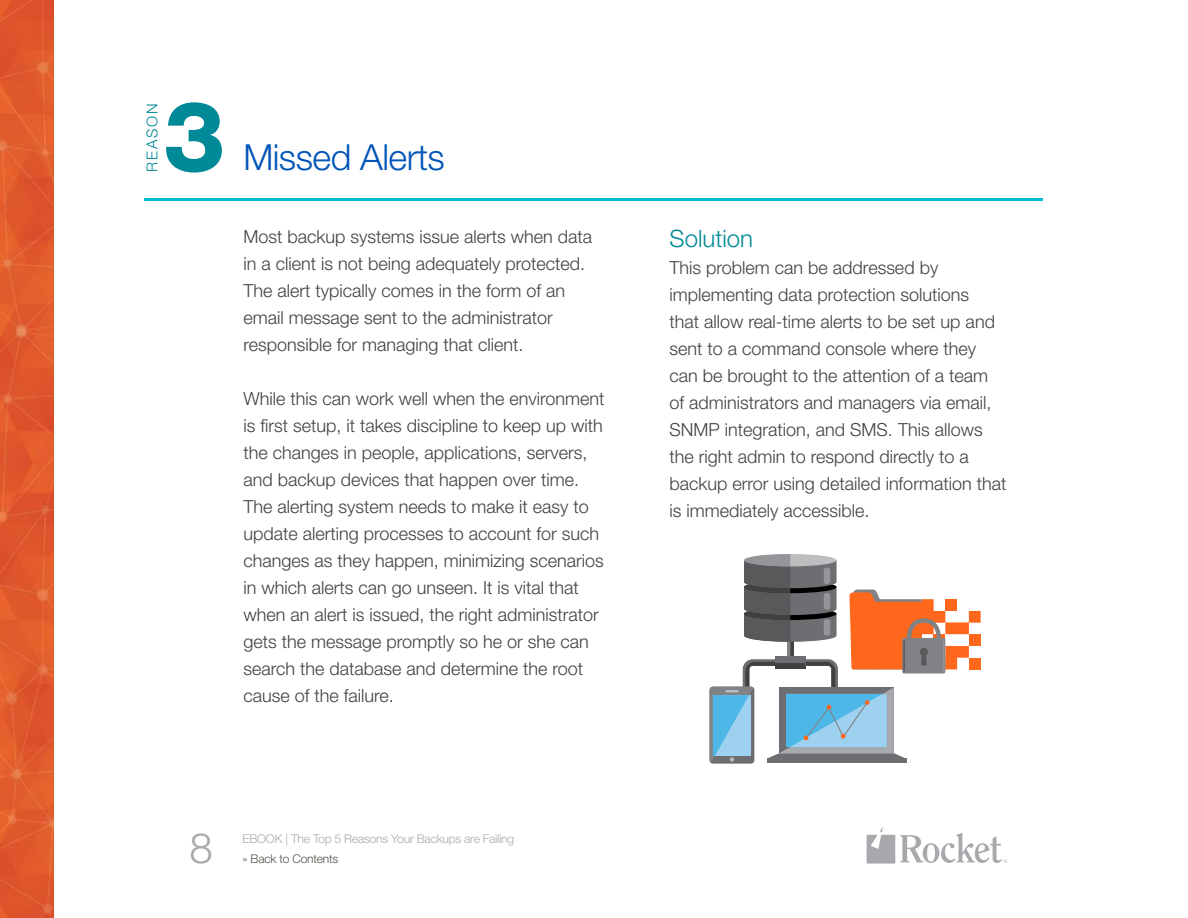
<style>
.page{position:relative;width:1188px;height:918px;background:#fff}
.page>*{position:absolute;margin:0;border:0;box-sizing:border-box;transform-origin:0 0}
.t1{font:800 98.25px "Helvetica Neue LT Std";color:#008996}
.t2{font:300 42px "Helvetica Neue LT Std";color:#a7a9ac}
.t3{font:300 36px "Helvetica Neue LT Std";letter-spacing:-.015em;color:#0055b8}
.t4{font:300 24px "Helvetica Neue LT Std";color:#008996}
.t5{font:300 18px/27px "Helvetica Neue LT Std";color:#414042}
.t6{font:300 15px "Helvetica Neue LT Std";letter-spacing:.11em;color:#008996}
.t7{font:300 12px "Helvetica Neue LT Std";letter-spacing:-.015em;color:#a7a9ac}
.t8{font:300 12px "Helvetica Neue LT Std";letter-spacing:-.015em;color:#51534a}
</style>
<div class="page">
<img style="left:0;top:0;width:54px;height:918px">
<svg style="left:867px;top:827px;width:140px;height:37px"></svg>
<hr style="left:144px;top:198px;width:899px;height:3px;background:#00bed6">
<svg style="left:710px;top:554px;width:271px;height:209px"></svg>
<p class="t6" style="left:143px;top:172px;width:69px;rotate:-90deg">REASON</p>
<h1 class="t1" style="left:163px;top:78px;width:63px">3</h1>
<h3 class="t3" style="left:243px;top:135px;width:203px">Missed Alerts</h3>
<p class="t5" style="left:243px;top:223px;width:350px">Most backup systems issue alerts when data in a client is not being adequately protected.<br>The alert typically comes in the form of an email message sent to the administrator responsible for managing that client.</p>
<p class="t5" style="left:243px;top:385px;width:363px">While this can work well when the environment is first setup, it takes discipline to keep up with the changes in people, applications, servers, and backup devices that happen over time.<br>The alerting system needs to make it easy to update alerting processes to account for such changes as they happen, minimizing scenarios in which alerts can go unseen. It is vital that when an alert is issued, the right administrator gets the message promptly so he or she can search the database and determine the root cause of the failure.</p>
<h2 class="t2" style="left:189px;top:823px;width:25px">8</h2>
<p class="t7" style="left:243px;top:832px;width:273px">EBOOK | The Top 5 Reasons Your Backups are Failing</p>
<p class="t8" style="left:243px;top:852px;width:97px">» Back to Contents</p>
<h3 class="t4" style="left:670px;top:224px;width:85px">Solution</h3>
<p class="t5" style="left:670px;top:254px;width:338px">This problem can be addressed by implementing data protection solutions<br>that allow real-time alerts to be set up and sent to a command console where they can be brought to the attention of a team of administrators and managers via email, SNMP integration, and SMS. This allows the right admin to respond directly to a backup error using detailed information that is immediately accessible.</p>
</div>
